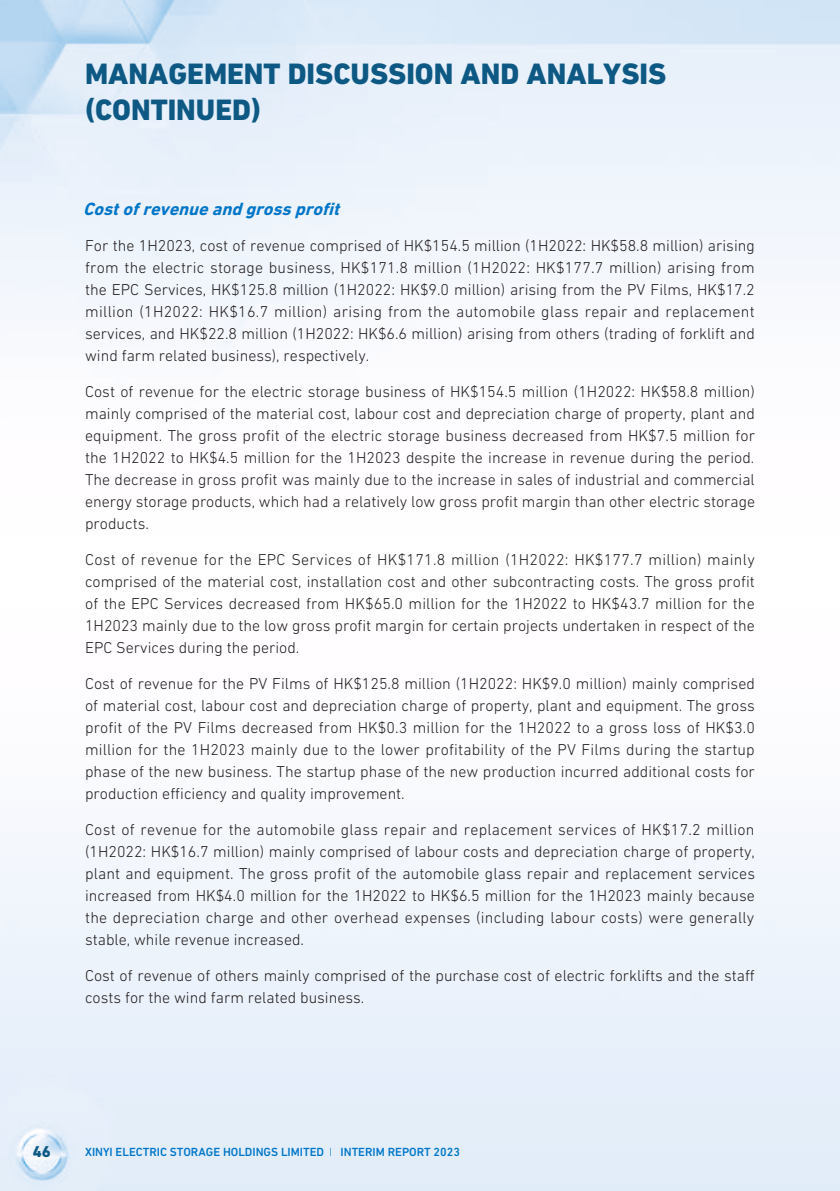
<style>
.page{position:relative;width:840px;height:1191px;background:#fff}
.page>*{position:absolute;margin:0;border:0;box-sizing:border-box;transform-origin:0 0}
.t1{font:800 30px/36px "DIN Next LT Pro";color:#0d5984}
._4__副標題{font:italic 700 18px "DIN Next LT Pro";color:#0076c8}
._1__內文{font:300 16px/22px "DIN Next LT Pro";color:#231f20;text-align:justify}
.t2{font:800 16px "DIN Next LT Pro";color:#0d5984}
.t3{font:500 12px "DIN Next LT Pro";color:#0076c8}
.s1{font-family:"M Hei HK";font-size:8px}
</style>
<div class="page">
<img style="left:0;top:0;width:838px;height:1191px">
<h1 class="t1" style="left:85px;top:55px;width:582px">MANAGEMENT DISCUSSION AND ANALYSIS (CONTINUED)</h1>
<p class="_4__副標題" style="left:83px;top:198px;width:263px">Costofrevenueandgrossprofit</p>
<p class="_1__內文" style="left:85px;top:234px;width:671px">For the 1H2023, cost of revenue comprised of HK$154.5 million (1H2022: HK$58.8 million) arising from the electric storage business, HK$171.8 million (1H2022: HK$177.7 million) arising from the EPC Services, HK$125.8 million (1H2022: HK$9.0 million) arising from the PV Films, HK$17.2 million (1H2022: HK$16.7 million) arising from the automobile glass repair and replacement services, and HK$22.8 million (1H2022: HK$6.6 million) arising from others (trading of forklift and wind farm related business), respectively.</p>
<p class="_1__內文" style="left:85px;top:380px;width:671px">Cost of revenue for the electric storage business of HK$154.5 million (1H2022: HK$58.8 million) mainly comprised of the material cost, labour cost and depreciation charge of property, plant and equipment. The gross profit of the electric storage business decreased from HK$7.5 million for the 1H2022 to HK$4.5 million for the 1H2023 despite the increase in revenue during the period.<br>The decrease in gross profit was mainly due to the increase in sales of industrial and commercial energy storage products, which had a relatively low gross profit margin than other electric storage products.</p>
<p class="_1__內文" style="left:85px;top:548px;width:670px">Cost of revenue for the EPC Services of HK$171.8 million (1H2022: HK$177.7 million) mainly comprised of the material cost, installation cost and other subcontracting costs. The gross profit of the EPC Services decreased from HK$65.0 million for the 1H2022 to HK$43.7 million for the 1H2023 mainly due to the low gross profit margin for certain projects undertaken in respect of the EPC Services during the period.</p>
<p class="_1__內文" style="left:85px;top:672px;width:671px">Cost of revenue for the PV Films of HK$125.8 million (1H2022: HK$9.0 million) mainly comprised of material cost, labour cost and depreciation charge of property, plant and equipment. The gross profit of the PV Films decreased from HK$0.3 million for the 1H2022 to a gross loss of HK$3.0 million for the 1H2023 mainly due to the lower profitability of the PV Films during the startup phase of the new business. The startup phase of the new production incurred additional costs for production efficiency and quality improvement.</p>
<p class="_1__內文" style="left:85px;top:818px;width:671px">Cost of revenue for the automobile glass repair and replacement services of HK$17.2 million (1H2022: HK$16.7 million) mainly comprised of labour costs and depreciation charge of property, plant and equipment. The gross profit of the automobile glass repair and replacement services increased from HK$4.0 million for the 1H2022 to HK$6.5 million for the 1H2023 mainly because the depreciation charge and other overhead expenses (including labour costs) were generally stable, while revenue increased.</p>
<p class="_1__內文" style="left:85px;top:964px;width:670px">Cost of revenue of others mainly comprised of the purchase cost of electric forklifts and the staff costs for the wind farm related business.</p>
<p class="t2" style="left:33px;top:1142px;width:19px">46</p>
<p class="t3" style="left:85px;top:1145px;width:376px">XINYI ELECTRIC STORAGE HOLDINGS LIMITED <span class="s1">｜</span> INTERIM REPORT 2023</p>
</div>
